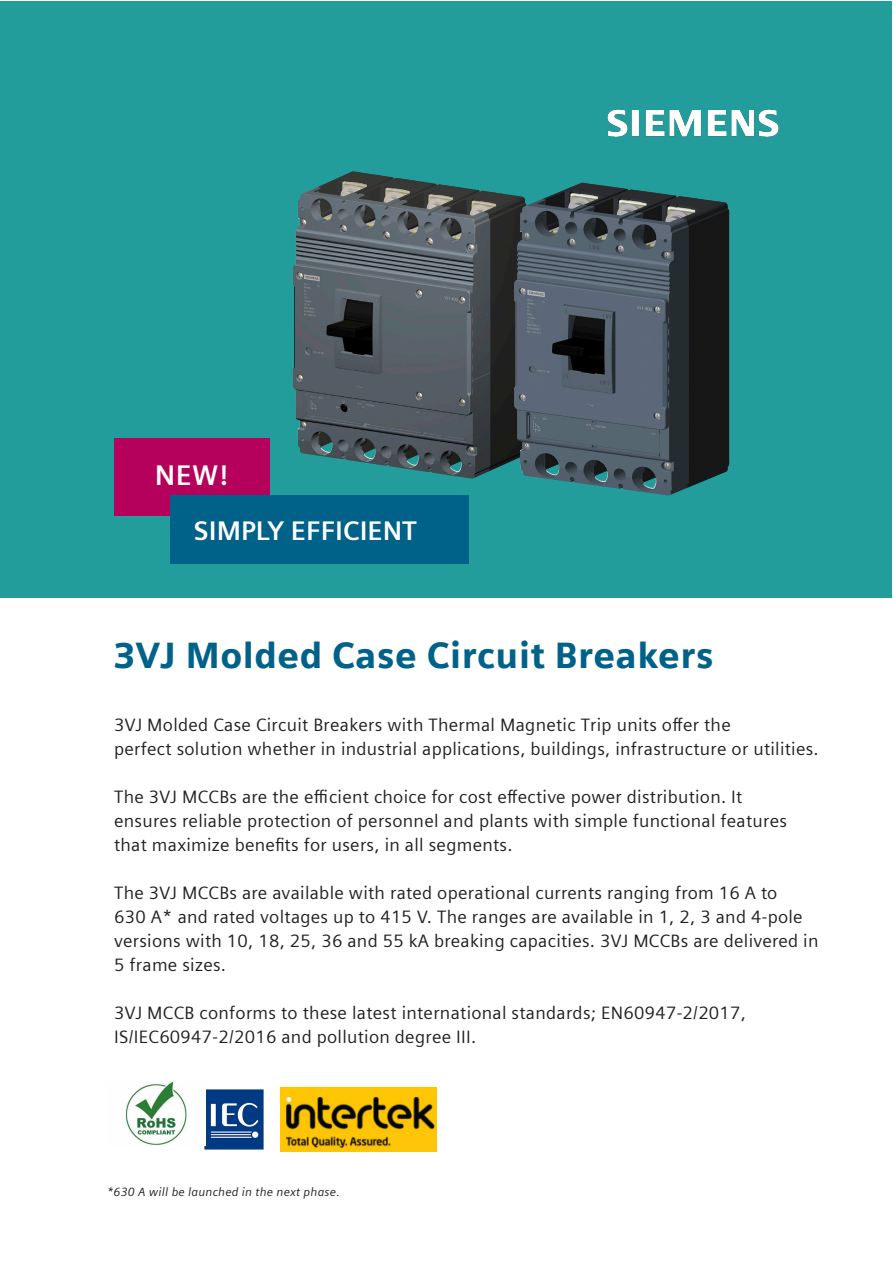
<style>
.page{position:relative;width:893px;height:1263px;background:#fff}
.page>*{position:absolute;margin:0;border:0;box-sizing:border-box;transform-origin:0 0}
._03__Body_text__9pt{font:900 36px "Siemens Sans";letter-spacing:.015em;color:#006288}
._05__Additional_Pane{font:700 28.5px "Siemens Sans";color:#fff}
._02__Subhead__18pt_1{font:700 27px "Siemens Sans";color:#fff}
.Paragraph_Style_2{font:18px/24px "Siemens Sans";letter-spacing:.015em;color:#231f20}
.t1{font:italic 12px "Siemens Sans";letter-spacing:.015em;color:#231f20}
</style>
<div class="page">
<svg style="left:1px;top:1px;width:891px;height:597px;background:#2c8989"></svg>
<img style="left:281px;top:1088px;width:155px;height:63px">
<img style="left:204px;top:1089px;width:60px;height:61px">
<img style="left:124px;top:1082px;width:81px;height:64px">
<img style="left:306px;top:171px;width:46px;height:21px">
<div style="left:115px;top:439px;width:155px;height:77px;background:#b5015b"></div>
<div style="left:170px;top:496px;width:298px;height:68px;background:#006288"></div>
<img style="left:604px;top:106px;width:178px;height:34px">
<img style="left:537px;top:183px;width:44px;height:18px">
<p class="_05__Additional_Pane" style="left:155px;top:453px;width:75px">NEW!</p>
<p class="_02__Subhead__18pt_1" style="left:194px;top:510px;width:225px">SIMPLY EFFICIENT</p>
<p class="_03__Body_text__9pt" style="left:114px;top:627px;width:601px">3VJ Molded Case Circuit Breakers</p>
<p class="Paragraph_Style_2" style="left:114px;top:711px;width:618px">3VJ Molded Case Circuit Breakers with Thermal Magnetic Trip units offer the</p>
<p class="Paragraph_Style_2" style="left:114px;top:735px;width:706px">perfect solution whether in industrial applications, buildings, infrastructure or utilities.</p>
<p class="Paragraph_Style_2" style="left:114px;top:783px;width:630px">The 3VJ MCCBs are the efficient choice for cost effective power distribution. It</p>
<p class="Paragraph_Style_2" style="left:114px;top:807px;width:674px">ensures reliable protection of personnel and plants with simple functional features that maximize benefits for users, in all segments.</p>
<p class="Paragraph_Style_2" style="left:114px;top:879px;width:665px">The 3VJ MCCBs are available with rated operational currents ranging from 16 A to</p>
<p class="Paragraph_Style_2" style="left:114px;top:903px;width:690px">630 A* and rated voltages up to 415 V. The ranges are available in 1, 2, 3 and 4-pole</p>
<p class="Paragraph_Style_2" style="left:114px;top:927px;width:706px">versions with 10, 18, 25, 36 and 55 kA breaking capacities. 3VJ MCCBs are delivered in<br>5 frame sizes.</p>
<p class="Paragraph_Style_2" style="left:114px;top:999px;width:633px">3VJ MCCB conforms to these latest international standards; EN60947-2/2017,</p>
<p class="Paragraph_Style_2" style="left:114px;top:1023px;width:364px">IS/IEC60947-2/2016 and pollution degree III.</p>
<p class="t1" style="left:107px;top:1183px;width:235px">*630 A will be launched in the next phase.</p>
</div>
